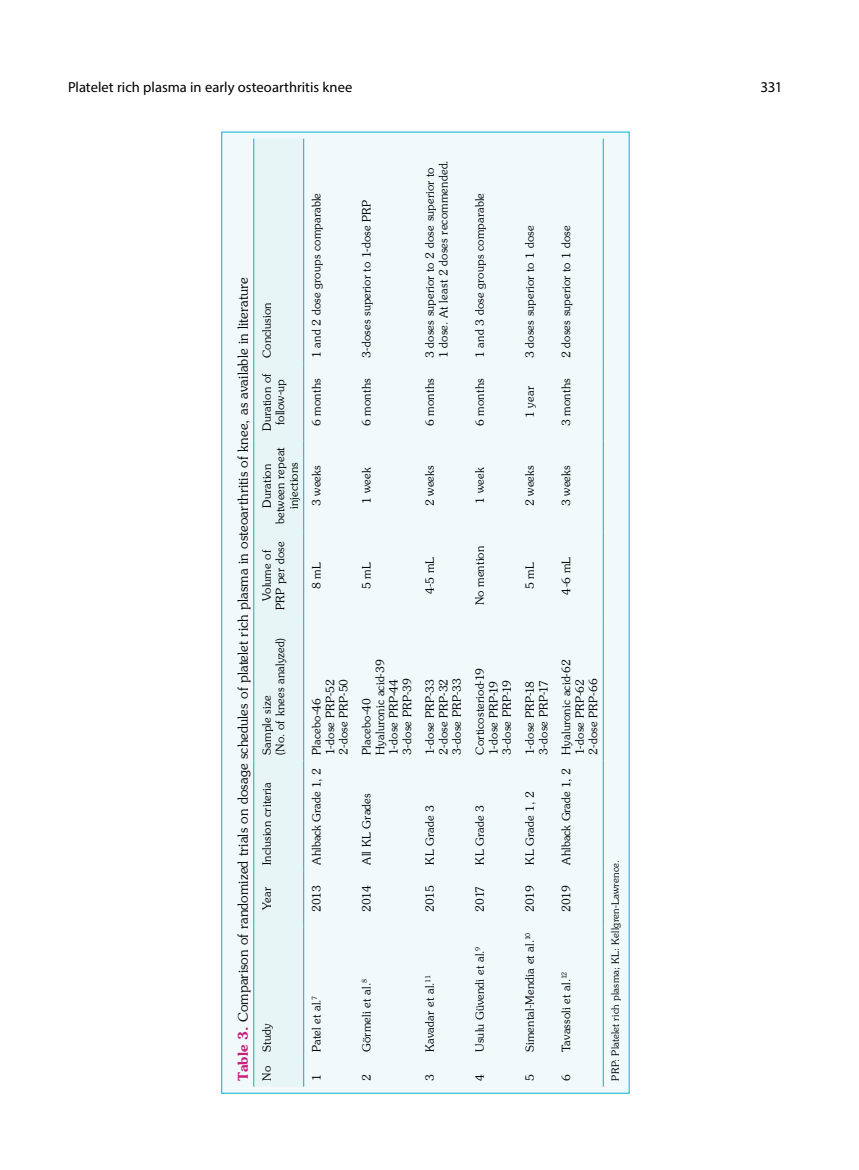
<style>
.page{position:relative;width:859px;height:1170px;background:#fff}
.page>*{position:absolute;margin:0;border:0;box-sizing:border-box;transform-origin:0 0}
.t1{font:15px "Myriad Pro";color:#000}
.t2{font:14.55px "Myriad Pro";color:#000}
.t3{font:13.35px "Souvenir Turk";letter-spacing:.01em;color:#000}
.t4{font:11.25px/13.5px "Souvenir Turk";letter-spacing:.015em;color:#000}
.t5{font:9.75px "Souvenir Turk";letter-spacing:.02em;color:#000}
.s1{font-family:"Souvenir Turk B";color:#c81e7c}
</style>
<div class="page">
<div style="left:222px;top:132px;width:407px;height:961px;background:#f1f9fa"></div>
<svg style="left:254px;top:139px;width:1px;height:947px"></svg>
<svg style="left:603px;top:1057px;width:1px;height:29px"></svg>
<hr style="left:603px;top:926px;width:1px;height:131px;background:#00b5cc">
<hr style="left:603px;top:870px;width:1px;height:56px;background:#00b5cc">
<hr style="left:603px;top:760px;width:1px;height:110px;background:#00b5cc">
<hr style="left:603px;top:620px;width:1px;height:140px;background:#00b5cc">
<hr style="left:603px;top:531px;width:1px;height:89px;background:#00b5cc">
<hr style="left:603px;top:440px;width:1px;height:91px;background:#00b5cc">
<hr style="left:603px;top:364px;width:1px;height:76px;background:#00b5cc">
<hr style="left:603px;top:139px;width:1px;height:225px;background:#00b5cc">
<svg style="left:253px;top:1057px;width:1px;height:29px"></svg>
<hr style="left:253px;top:926px;width:1px;height:131px;background:#00b5cc">
<hr style="left:253px;top:870px;width:1px;height:56px;background:#00b5cc">
<hr style="left:253px;top:760px;width:1px;height:110px;background:#00b5cc">
<hr style="left:253px;top:620px;width:1px;height:140px;background:#00b5cc">
<hr style="left:253px;top:531px;width:1px;height:89px;background:#00b5cc">
<hr style="left:253px;top:440px;width:1px;height:91px;background:#00b5cc">
<hr style="left:253px;top:364px;width:1px;height:76px;background:#00b5cc">
<hr style="left:253px;top:139px;width:1px;height:225px;background:#00b5cc">
<svg style="left:303px;top:1057px;width:1px;height:29px"></svg>
<hr style="left:303px;top:926px;width:1px;height:131px;background:#00b5cc">
<hr style="left:303px;top:870px;width:1px;height:56px;background:#00b5cc">
<hr style="left:303px;top:760px;width:1px;height:110px;background:#00b5cc">
<hr style="left:303px;top:620px;width:1px;height:140px;background:#00b5cc">
<hr style="left:303px;top:531px;width:1px;height:89px;background:#00b5cc">
<hr style="left:303px;top:440px;width:1px;height:91px;background:#00b5cc">
<hr style="left:303px;top:364px;width:1px;height:76px;background:#00b5cc">
<hr style="left:303px;top:139px;width:1px;height:225px;background:#00b5cc">
<p class="t2" style="left:68px;top:78px;width:286px">Platelet rich plasma in early osteoarthritis knee</p>
<h1 class="t1" style="left:760px;top:78px;width:23px">331</h1>
<p class="t3" style="left:235px;top:1080px;width:804px;rotate:-90deg"><span class="s1">Table 3.</span> Comparison of randomized trials on dosage schedules of platelet rich plasma in osteoarthritis of knee, as available in literature</p>
<p class="t4" style="left:260px;top:358px;width:57px;rotate:-90deg">Conclusion</p>
<p class="t4" style="left:260px;top:431px;width:59px;text-align:center;rotate:-90deg">Duration of follow-up</p>
<p class="t4" style="left:260px;top:524px;width:79px;text-align:center;rotate:-90deg">Duration between repeat injections</p>
<p class="t4" style="left:260px;top:610px;width:70px;text-align:center;rotate:-90deg">Volume of<br>PRP per dose</p>
<p class="t4" style="left:260px;top:754px;width:118px;rotate:-90deg">Sample size<br>(No. of knees analyzed)</p>
<p class="t4" style="left:260px;top:864px;width:84px;rotate:-90deg">Inclusion criteria</p>
<p class="t4" style="left:260px;top:910px;width:24px;rotate:-90deg">Year</p>
<p class="t4" style="left:260px;top:1080px;width:58px;rotate:-90deg">No Study</p>
<p class="t4" style="left:310px;top:358px;width:167px;rotate:-90deg">1 and 2 dose groups comparable</p>
<p class="t4" style="left:310px;top:426px;width:49px;rotate:-90deg">6 months</p>
<p class="t4" style="left:310px;top:506px;width:42px;rotate:-90deg">3 weeks</p>
<p class="t4" style="left:310px;top:589px;width:28px;rotate:-90deg">8 mL</p>
<p class="t4" style="left:310px;top:754px;width:77px;text-indent:-110px;rotate:-90deg">Ahlback Grade 1, 2 Placebo-46<br>1-dose PRP-52<br>2-dose PRP-50</p>
<p class="t4" style="left:310px;top:911px;width:28px;rotate:-90deg">2013</p>
<p class="t4" style="left:310px;top:1051px;width:57px;rotate:-90deg">Patel et al.<sup>7</sup></p>
<p class="t4" style="left:310px;top:1080px;width:8px;rotate:-90deg">1</p>
<p class="t4" style="left:359px;top:358px;width:160px;rotate:-90deg">3-doses superior to 1-dose PRP</p>
<p class="t4" style="left:359px;top:426px;width:49px;rotate:-90deg">6 months</p>
<p class="t4" style="left:359px;top:503px;width:37px;rotate:-90deg">1 week</p>
<p class="t4" style="left:359px;top:589px;width:28px;rotate:-90deg">5 mL</p>
<p class="t4" style="left:423px;top:358px;width:199px;rotate:-90deg">3 doses superior to 2 dose superior to<br>1 dose. At least 2 doses recommended.</p>
<p class="t4" style="left:423px;top:426px;width:49px;rotate:-90deg">6 months</p>
<p class="t4" style="left:423px;top:506px;width:42px;rotate:-90deg">2 weeks</p>
<p class="t4" style="left:423px;top:594px;width:39px;rotate:-90deg">4-5 mL</p>
<p class="t4" style="left:473px;top:358px;width:167px;rotate:-90deg">1 and 3 dose groups comparable</p>
<p class="t4" style="left:473px;top:426px;width:49px;rotate:-90deg">6 months</p>
<p class="t4" style="left:473px;top:503px;width:37px;rotate:-90deg">1 week</p>
<p class="t4" style="left:473px;top:605px;width:61px;rotate:-90deg">No mention</p>
<p class="t4" style="left:523px;top:358px;width:134px;rotate:-90deg">3 doses superior to 1 dose</p>
<p class="t4" style="left:523px;top:418px;width:33px;rotate:-90deg">1 year</p>
<p class="t4" style="left:523px;top:506px;width:42px;rotate:-90deg">2 weeks</p>
<p class="t4" style="left:523px;top:589px;width:28px;rotate:-90deg">5 mL</p>
<p class="t4" style="left:559px;top:358px;width:134px;rotate:-90deg">2 doses superior to 1 dose</p>
<p class="t4" style="left:559px;top:426px;width:49px;rotate:-90deg">3 months</p>
<p class="t4" style="left:559px;top:506px;width:42px;rotate:-90deg">3 weeks</p>
<p class="t4" style="left:559px;top:594px;width:39px;rotate:-90deg">4-6 mL</p>
<p class="t4" style="left:359px;top:754px;width:96px;rotate:-90deg">Placebo-40<br>Hyaluronic acid-39<br>1-dose PRP-44<br>3-dose PRP-39</p>
<p class="t4" style="left:423px;top:754px;width:78px;text-align:justify;rotate:-90deg">1-dose PRP-33<br>2-dose PRP-32<br>3-dose PRP-33</p>
<p class="t4" style="left:473px;top:754px;width:88px;rotate:-90deg">Corticosteriod-19<br>1-dose PRP-19<br>3-dose PRP-19</p>
<p class="t4" style="left:359px;top:864px;width:73px;rotate:-90deg">All KL Grades</p>
<p class="t4" style="left:359px;top:911px;width:27px;rotate:-90deg">2014</p>
<p class="t4" style="left:359px;top:1051px;width:74px;rotate:-90deg">Görmeli et al.<sup>8</sup></p>
<p class="t4" style="left:359px;top:1080px;width:8px;rotate:-90deg">2</p>
<p class="t4" style="left:423px;top:864px;width:61px;rotate:-90deg">KL Grade 3</p>
<p class="t4" style="left:423px;top:911px;width:28px;rotate:-90deg">2015</p>
<p class="t4" style="left:423px;top:1051px;width:78px;rotate:-90deg">Kavadar et al.<sup>11</sup></p>
<p class="t4" style="left:423px;top:1080px;width:8px;rotate:-90deg">3</p>
<p class="t4" style="left:473px;top:864px;width:61px;rotate:-90deg">KL Grade 3</p>
<p class="t4" style="left:473px;top:911px;width:27px;rotate:-90deg">2017</p>
<p class="t4" style="left:473px;top:1051px;width:106px;rotate:-90deg">Usulu Güvendi et al.<sup>9</sup></p>
<p class="t4" style="left:473px;top:1080px;width:8px;rotate:-90deg">4</p>
<p class="t4" style="left:523px;top:754px;width:76px;rotate:-90deg">1-dose PRP-18<br>3-dose PRP-17</p>
<p class="t4" style="left:523px;top:864px;width:75px;rotate:-90deg">KL Grade 1, 2</p>
<p class="t4" style="left:523px;top:911px;width:28px;rotate:-90deg">2019</p>
<p class="t4" style="left:523px;top:1051px;width:121px;rotate:-90deg">Simental-Mendía et al.<sup>10</sup></p>
<p class="t4" style="left:523px;top:1080px;width:8px;rotate:-90deg">5</p>
<p class="t4" style="left:559px;top:754px;width:97px;text-indent:-110px;rotate:-90deg">Ahlback Grade 1, 2 Hyaluronic acid-62<br>1-dose PRP-62<br>2-dose PRP-66</p>
<p class="t4" style="left:559px;top:911px;width:28px;rotate:-90deg">2019</p>
<p class="t4" style="left:559px;top:1051px;width:82px;rotate:-90deg">Tavassoli et al.<sup>12</sup></p>
<p class="t4" style="left:559px;top:1080px;width:8px;rotate:-90deg">6</p>
<p class="t5" style="left:609px;top:1080px;width:222px;rotate:-90deg">PRP: Platelet rich plasma; KL: Kellgren-Lawrence.</p>
</div>
